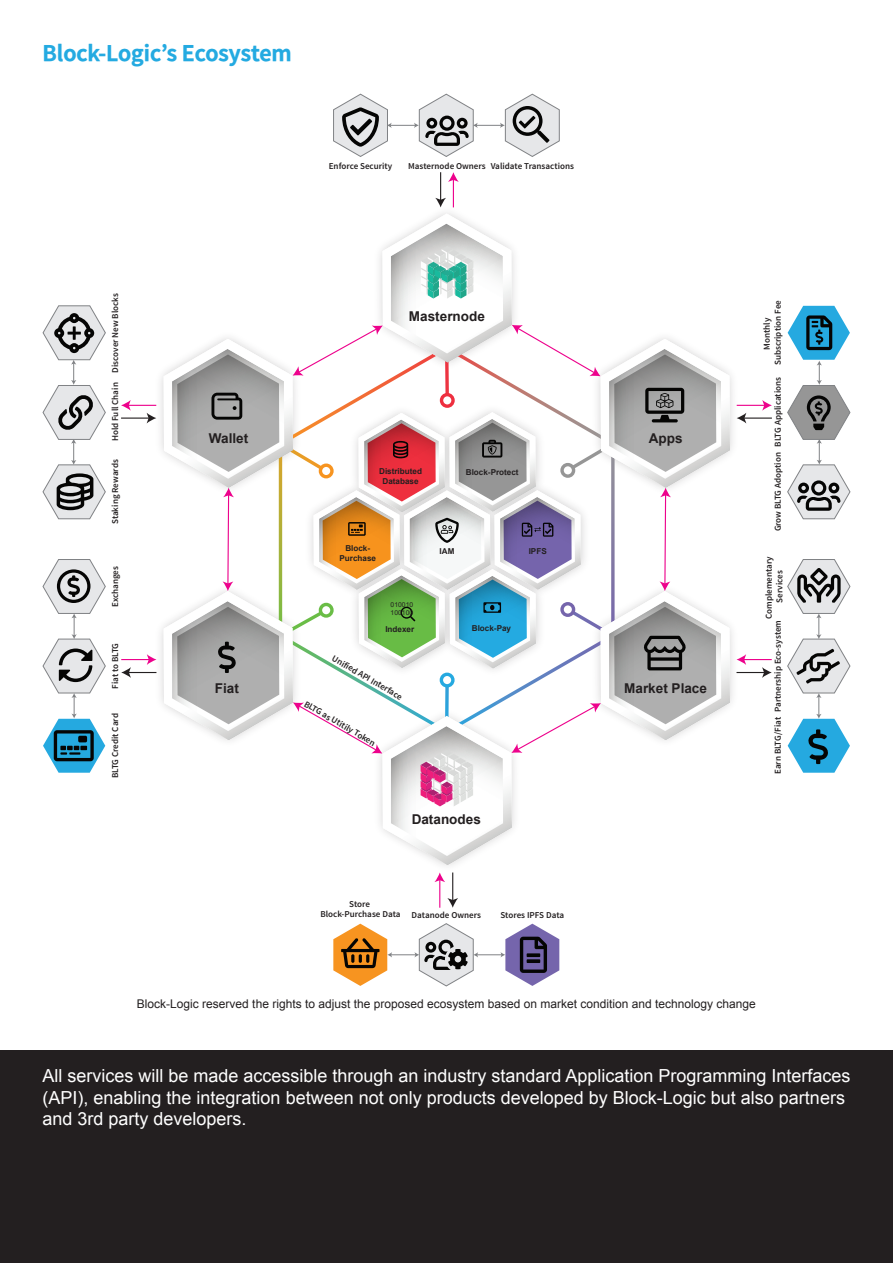
<style>
.page{position:relative;width:893px;height:1263px;background:#fff}
.page>*{position:absolute;margin:0;border:0;box-sizing:border-box;transform-origin:0 0}
.t1{font:24px "Falling Sky Bd";color:#24aae1}
.t2{font:18px/21.6px "Arial";color:#fff}
.t3{font:700 13.5px "Arial";color:#231f20}
.t4{font:12px "Arial";color:#231f20}
.t5{font:9px/10.8px "Falling Sky";color:#231f20;text-align:center}
.t6{font:700 8.1px/9.8px "Arial";color:#231f20;text-align:center}
.t7{font:6.75px/8.1px "Arial";color:#231f20}
</style>
<div class="page">
<div style="left:0;top:1051px;width:893px;height:212px;background:#231f20"></div>
<svg style="left:435px;top:172px;width:24px;height:29px"></svg>
<svg style="left:333px;top:94px;width:227px;height:63px"></svg>
<svg style="left:121px;top:400px;width:30px;height:23px"></svg>
<svg style="left:434px;top:878px;width:24px;height:30px"></svg>
<svg style="left:333px;top:923px;width:226px;height:63px"></svg>
<svg style="left:121px;top:654px;width:30px;height:24px"></svg>
<img style="left:151px;top:627px;width:13px;height:77px">
<img style="left:151px;top:374px;width:13px;height:78px">
<svg style="left:737px;top:400px;width:35px;height:23px"></svg>
<svg style="left:736px;top:654px;width:36px;height:24px"></svg>
<svg style="left:43px;top:305px;width:63px;height:214px"></svg>
<svg style="left:787px;top:306px;width:63px;height:213px"></svg>
<svg style="left:43px;top:559px;width:63px;height:214px"></svg>
<svg style="left:787px;top:559px;width:63px;height:214px"></svg>
<svg style="left:164px;top:213px;width:566px;height:652px"></svg>
<p class="t1" style="left:43px;top:37px;width:251px">Block-Logic’s Ecosystem</p>
<p class="t5" style="left:329px;top:161px;width:65px">Enforce Security</p>
<p class="t5" style="left:408px;top:161px;width:167px">Masternode Owners Validate Transactions</p>
<p class="t5" style="left:110px;top:373px;width:81px;rotate:-90deg">Discover New Blocks</p>
<p class="t5" style="left:110px;top:441px;width:60px;rotate:-90deg">Hold Full Chain</p>
<p class="t5" style="left:110px;top:524px;width:66px;rotate:-90deg">Staking Rewards</p>
<p class="t5" style="left:110px;top:607px;width:42px;rotate:-90deg">Exchanges</p>
<p class="t5" style="left:110px;top:689px;width:47px;rotate:-90deg">Fiat to BLTG</p>
<p class="t5" style="left:110px;top:778px;width:66px;rotate:-90deg">BLTG Credit Card</p>
<p class="t3" style="left:209px;top:429px;width:41px">Wallet</p>
<p class="t3" style="left:215px;top:679px;width:26px">Fiat</p>
<p class="t3" style="left:409px;top:307px;width:77px">Masternode</p>
<p class="t6" style="left:379px;top:467px;width:44px">Distributed</p>
<p class="t6" style="left:466px;top:467px;width:54px">Block-Protect</p>
<p class="t6" style="left:383px;top:476px;width:38px">Database</p>
<p class="t6" style="left:339px;top:543px;width:38px">Block-<br>Purchase</p>
<p class="t6" style="left:440px;top:546px;width:16px">IAM</p>
<p class="t6" style="left:529px;top:546px;width:20px">IPFS</p>
<p class="t7" style="left:391px;top:601px;width:24px">010010<br>100100</p>
<p class="t6" style="left:385px;top:624px;width:30px">Indexer</p>
<p class="t6" style="left:472px;top:624px;width:41px">Block-Pay</p>
<p class="t5" style="left:335px;top:653px;width:81px;rotate:30deg">Unified API Interface</p>
<p class="t5" style="left:307px;top:699px;width:82px;rotate:30deg">BLTG as Utitily Token</p>
<p class="t3" style="left:412px;top:810px;width:71px">Datanodes</p>
<p class="t5" style="left:320px;top:898px;width:82px">Store<br>Block-Purchase Data</p>
<p class="t5" style="left:500px;top:909px;width:65px">Stores IPFS Data</p>
<p class="t5" style="left:412px;top:909px;width:71px">Datanode Owners</p>
<p class="t3" style="left:649px;top:429px;width:35px">Apps</p>
<p class="t3" style="left:624px;top:679px;width:84px">Market Place</p>
<p class="t5" style="left:762px;top:365px;width:66px;rotate:-90deg">Monthly<br>Subscription Fee</p>
<p class="t5" style="left:773px;top:446px;width:71px;rotate:-90deg">BLTG Applications</p>
<p class="t5" style="left:773px;top:531px;width:81px;rotate:-90deg">Grow BLTG Adoption</p>
<p class="t5" style="left:764px;top:619px;width:64px;rotate:-90deg">Complementary<br>Services</p>
<p class="t5" style="left:773px;top:712px;width:93px;rotate:-90deg">Partnership Eco-system</p>
<p class="t5" style="left:773px;top:774px;width:59px;rotate:-90deg">Earn BLTG/Fiat</p>
<p class="t4" style="left:137px;top:996px;width:620px">Block-Logic reserved the rights to adjust the proposed ecosystem based on market condition and technology change</p>
<p class="t2" style="left:43px;top:1065px;width:809px">All services will be made accessible through an industry standard Application Programming Interfaces (API), enabling the integration between not only products developed by Block-Logic but also partners</p>
<p class="t2" style="left:43px;top:1108px;width:206px">and 3rd party developers.</p>
</div>
